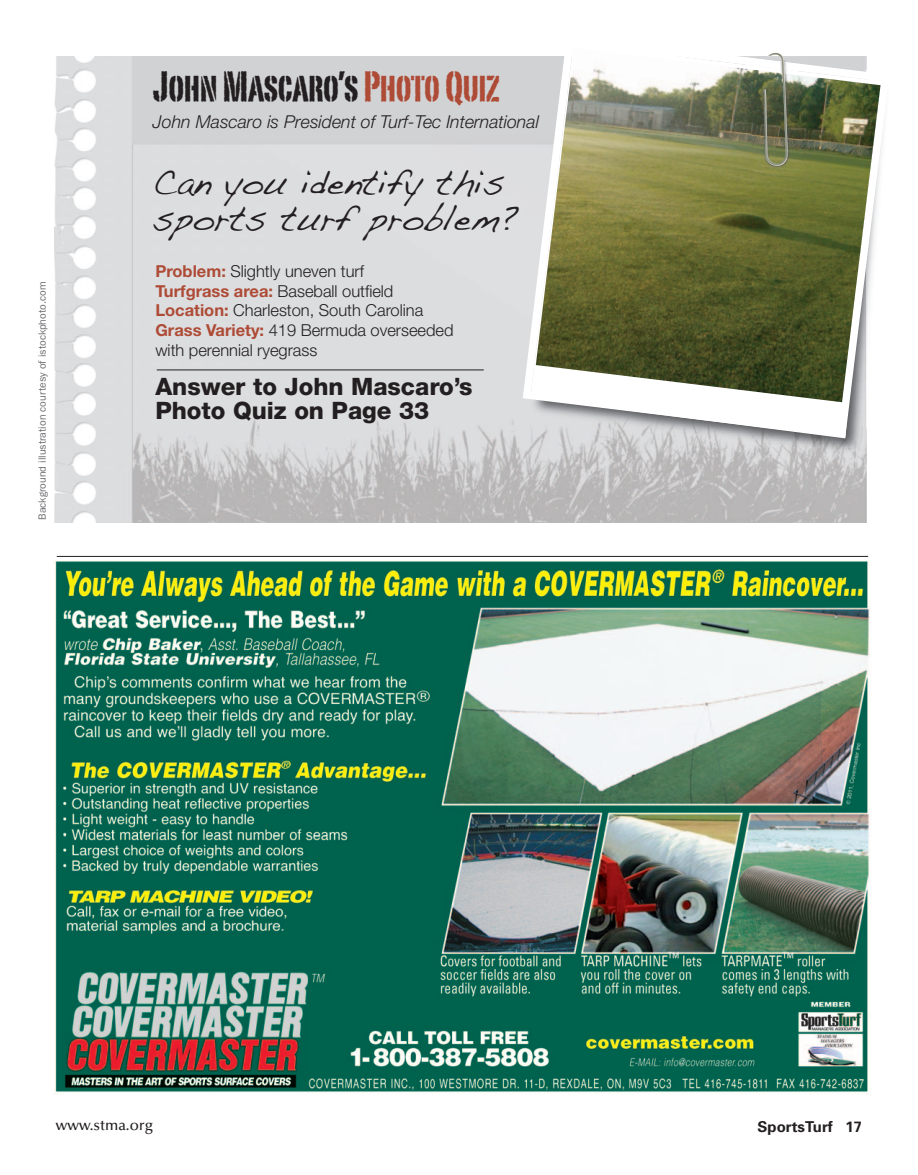
<style>
.page{position:relative;width:918px;height:1175px;background:#fff}
.page>*{position:absolute;margin:0;border:0;box-sizing:border-box;transform-origin:0 0}
.t1{font:41.4px "Portago ITCTT";letter-spacing:-.01em;color:#231f20}
.t2{font:36px/36px "Handwriting Dakota";color:#231f20;scale:.95 1}
.t3{font:800 24px/24px "Helvetica Neue";color:#231f20}
.t4{font:italic 300 17.7px "Helvetica Neue";color:#231f20}
.t5{font:300 16.5px/19.8px "Helvetica Neue";color:#231f20}
.t6{font:500 15px "Optima";color:#231f20}
.t7{font:700 15px "Univers";color:#231f20}
.t8{font:10.5px "Franklin Gothic";color:#6c6d70}
.s1{color:#ae4b36}
.s2{font-weight:700;color:#ae4b36}
</style>
<div class="page">
<img style="left:54px;top:56px;width:812px;height:467px">
<img style="left:523px;top:441px;width:343px;height:18px">
<svg style="left:519px;top:56px;width:364px;height:385px"></svg>
<hr style="left:157px;top:370px;width:327px;height:1px;background:#231f20">
<hr style="left:57px;top:556px;width:811px;height:1px;background:#231f20">
<img style="left:536px;top:52px;width:345px;height:350px">
<img style="left:764px;top:54px;width:32px;height:2px">
<img style="left:760px;top:56px;width:37px;height:1px">
<img style="left:748px;top:57px;width:49px;height:1px">
<img style="left:745px;top:58px;width:52px;height:13px">
<img style="left:746px;top:69px;width:59px;height:108px">
<img style="left:766px;top:61px;width:20px;height:103px">
<img style="left:768px;top:53px;width:17px;height:30px">
<img style="left:55px;top:560px;width:815px;height:533px">
<p class="t8" style="left:36px;top:520px;width:239px;rotate:-90deg">Background illustration courtesy of istockphoto.com</p>
<h1 class="t1" style="left:153px;top:61px;width:348px">John Mascaro’s <span class="s1">Photo Quiz</span></h1>
<p class="t4" style="left:153px;top:111px;width:387px">John Mascaro is President of Turf-Tec International</p>
<h2 class="t2" style="left:153px;top:163px;width:387px">Can you identify this sports turf problem?</h2>
<p class="t5" style="left:155px;top:261px;width:300px"><span class="s2">Problem:</span> Slightly uneven turf<br><span class="s2">Turfgrass area:</span> Baseball outfield <span class="s2">Location:</span> Charleston, South Carolina <span class="s2">Grass Variety:</span> 419 Bermuda overseeded with perennial ryegrass</p>
<h3 class="t3" style="left:155px;top:374px;width:318px">Answer to John Mascaro’s<br>Photo Quiz on Page 33</h3>
<p class="t6" style="left:56px;top:1116px;width:99px">www.stma.org</p>
<p class="t7" style="left:758px;top:1117px;width:106px">SportsTurf 17</p>
</div>
